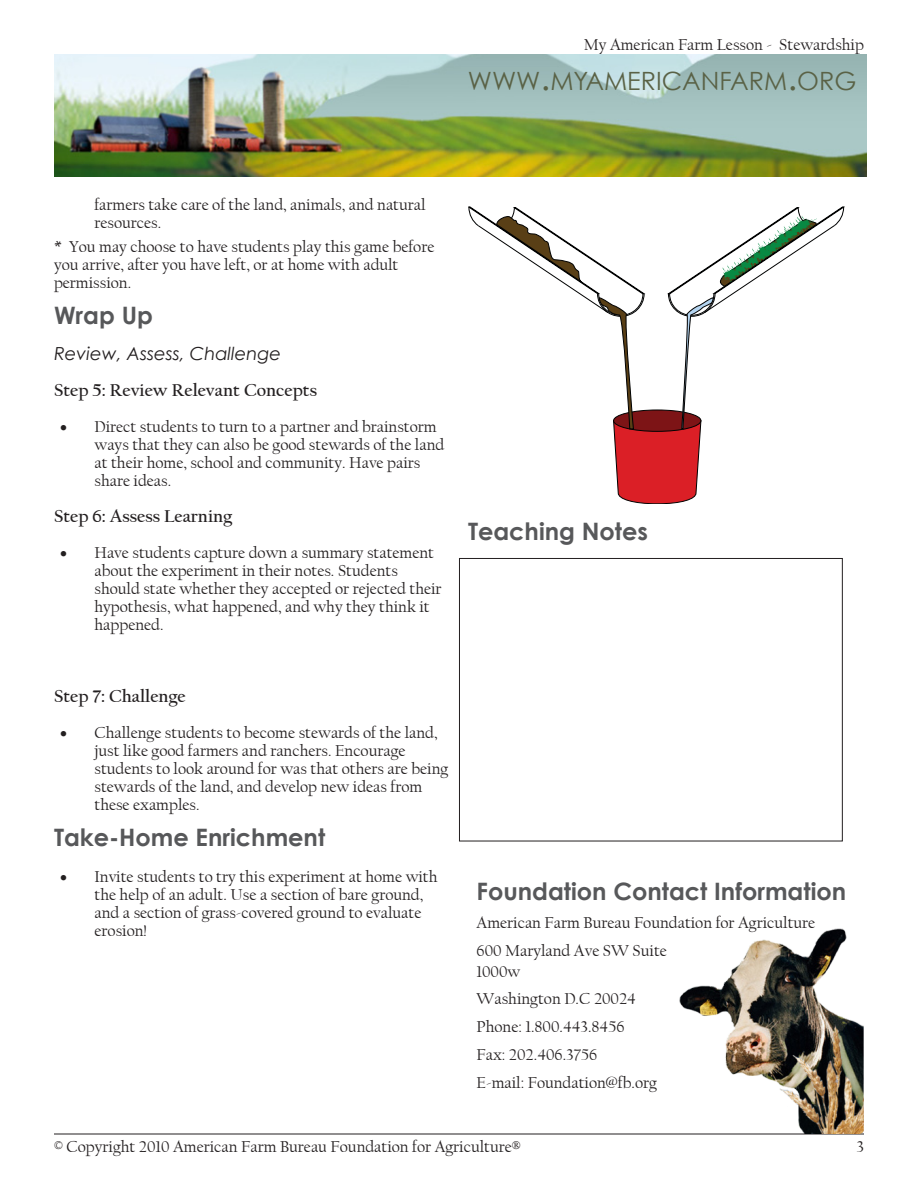
<style>
.page{position:relative;width:918px;height:1188px;background:#fff}
.page>*{position:absolute;margin:0;border:0;box-sizing:border-box;transform-origin:0 0}
.t1{font:25.2px "Century Gothic";color:#5a6246}
.Heading{font:700 24px "Century Gothic";color:#57585a}
.Teaching_Step{font:700 18px "Californian FB";color:#231f20}
.Lesson_Activity_Head{font:italic 18px "Century Gothic";color:#231f20}
.Bulleted_List_-_Leve{font:16.5px/18px "Californian FB";color:#231f20}
.Body_Text{font:16.5px/18px "Californian FB";color:#231f20}
.s1{font-size:36px}
</style>
<div class="page">
<hr style="left:54px;top:1134px;width:810px;height:1px;background:#231f20">
<img style="left:679px;top:929px;width:180px;height:205px">
<img style="left:778px;top:1024px;width:86px;height:110px">
<img style="left:54px;top:54px;width:813px;height:122px">
<svg style="left:468px;top:207px;width:377px;height:297px"></svg>
<div style="left:459px;top:558px;width:384px;height:283px;border:1px solid #231f20"></div>
<p class="Bulleted_List_-_Leve" style="left:584px;top:36px;width:282px">My American Farm Lesson - Stewardship</p>
<h1 class="t1" style="left:468px;top:66px;width:390px">WWW<span class="s1">.</span>MYAMERICANFARM<span class="s1">.</span>ORG</h1>
<p class="Bulleted_List_-_Leve" style="left:94px;top:196px;width:333px">farmers take care of the land, animals, and natural resources.</p>
<p class="Body_Text" style="left:54px;top:238px;width:382px">* You may choose to have students play this game before you arrive, after you have left, or at home with adult permission.</p>
<p class="Heading" style="left:54px;top:297px;width:100px">Wrap Up</p>
<p class="Lesson_Activity_Head" style="left:54px;top:341px;width:229px">Review, Assess, Challenge</p>
<p class="Teaching_Step" style="left:54px;top:380px;width:265px">Step 5: Review Relevant Concepts</p>
<p class="Bulleted_List_-_Leve" style="left:94px;top:418px;width:351px;text-indent:-34px">• Direct students to turn to a partner and brainstorm ways that they can also be good stewards of the land at their home, school and community. Have pairs share ideas.</p>
<p class="Teaching_Step" style="left:54px;top:506px;width:180px">Step 6: Assess Learning</p>
<p class="Bulleted_List_-_Leve" style="left:94px;top:544px;width:349px;text-indent:-34px">• Have students capture down a summary statement about the experiment in their notes. Students should state whether they accepted or rejected their hypothesis, what happened, and why they think it happened.</p>
<p class="Heading" style="left:468px;top:513px;width:182px">Teaching Notes</p>
<p class="Teaching_Step" style="left:54px;top:686px;width:133px">Step 7: Challenge</p>
<p class="Bulleted_List_-_Leve" style="left:94px;top:724px;width:355px;text-indent:-34px">• Challenge students to become stewards of the land, just like good farmers and ranchers. Encourage students to look around for was that others are being stewards of the land, and develop new ideas from these examples.</p>
<p class="Heading" style="left:54px;top:819px;width:273px">Take-Home Enrichment</p>
<p class="Bulleted_List_-_Leve" style="left:94px;top:868px;width:345px;text-indent:-34px">• Invite students to try this experiment at home with the help of an adult. Use a section of bare ground, and a section of grass-covered ground to evaluate erosion!</p>
<p class="Heading" style="left:477px;top:873px;width:371px">Foundation Contact Information</p>
<p class="Bulleted_List_-_Leve" style="left:477px;top:914px;width:340px">American Farm Bureau Foundation for Agriculture</p>
<p class="Bulleted_List_-_Leve" style="left:477px;top:940px;width:192px;line-height:21px">600 Maryland Ave SW Suite<br>1000w</p>
<p class="Bulleted_List_-_Leve" style="left:477px;top:990px;width:161px">Washington D.C 20024</p>
<p class="Bulleted_List_-_Leve" style="left:477px;top:1018px;width:149px">Phone: 1.800.443.8456</p>
<p class="Bulleted_List_-_Leve" style="left:477px;top:1046px;width:122px">Fax: 202.406.3756</p>
<p class="Bulleted_List_-_Leve" style="left:477px;top:1073px;width:182px">E-mail: Foundation@fb.org</p>
<p class="Bulleted_List_-_Leve" style="left:54px;top:1138px;width:468px">© Copyright 2010 American Farm Bureau Foundation for Agriculture®</p>
<p class="Bulleted_List_-_Leve" style="left:856px;top:1138px;width:9px">3</p>
</div>
